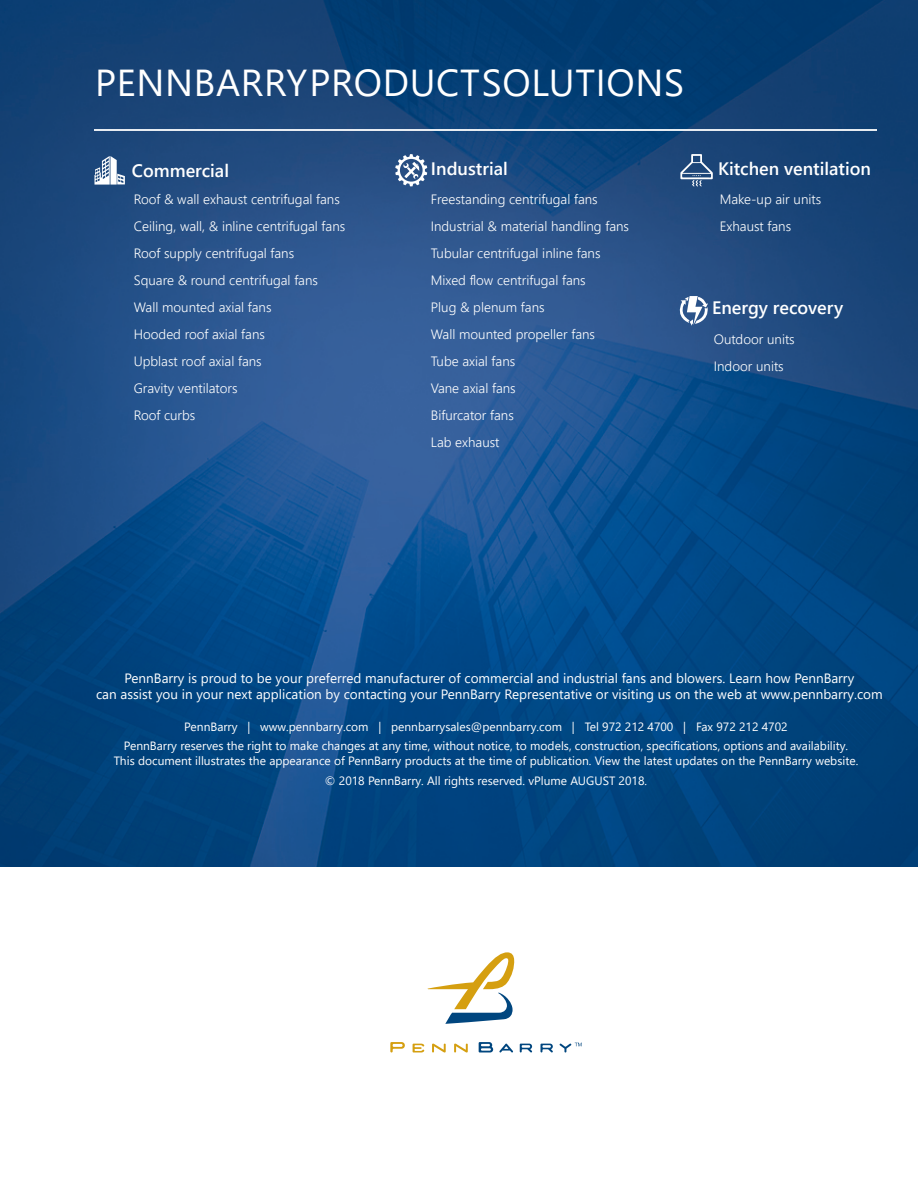
<style>
.page{position:relative;width:918px;height:1188px;background:#fff}
.page>*{position:absolute;margin:0;border:0;box-sizing:border-box;transform-origin:0 0}
.t1{font:37.5px "Segoe UI";letter-spacing:.02em;color:#fff}
.t2{font:600 18px "Segoe UI";color:#fff}
.t3{font:300 13.5px/27px "Segoe UI";color:#fff}
.t4{font:13.5px/16.2px "Segoe UI";color:#fff;text-align:center}
.t5{font:12px/19.8px "Segoe UI";color:#fff;text-align:center}
</style>
<div class="page">
<img style="left:0;top:0;width:918px;height:866px">
<hr style="left:94px;top:130px;width:784px;height:1px;background:#fff">
<svg style="left:94px;top:156px;width:31px;height:29px"></svg>
<svg style="left:395px;top:154px;width:32px;height:32px"></svg>
<svg style="left:674px;top:296px;width:35px;height:30px"></svg>
<svg style="left:680px;top:154px;width:33px;height:33px"></svg>
<svg style="left:427px;top:952px;width:88px;height:72px"></svg>
<svg style="left:390px;top:1042px;width:78px;height:10px"></svg>
<svg style="left:479px;top:1042px;width:103px;height:10px"></svg>
<h1 class="t1" style="left:95px;top:47px;width:590px">PENNBARRY PRODUCT SOLUTIONS</h1>
<h2 class="t2" style="left:132px;top:154px;width:99px">Commercial</h2>
<h2 class="t2" style="left:431px;top:152px;width:78px">Industrial</h2>
<h2 class="t2" style="left:718px;top:152px;width:154px">Kitchen ventilation</h2>
<p class="t3" style="left:134px;top:185px;width:213px">Roof &amp; wall exhaust centrifugal fans<br>Ceiling, wall, &amp; inline centrifugal fans<br>Roof supply centrifugal fans<br>Square &amp; round centrifugal fans<br>Wall mounted axial fans<br>Hooded roof axial fans<br>Upblast roof axial fans<br>Gravity ventilators<br>Roof curbs</p>
<p class="t3" style="left:431px;top:185px;width:200px">Freestanding centrifugal fans<br>Industrial &amp; material handling fans<br>Tubular centrifugal inline fans<br>Mixed flow centrifugal fans<br>Plug &amp; plenum fans<br>Wall mounted propeller fans<br>Tube axial fans<br>Vane axial fans<br>Bifurcator fans<br>Lab exhaust</p>
<p class="t3" style="left:720px;top:185px;width:103px">Make-up air units<br>Exhaust fans</p>
<h2 class="t2" style="left:712px;top:290px;width:133px">Energy recovery</h2>
<p class="t3" style="left:714px;top:324px;width:82px">Outdoor units<br>Indoor units</p>
<p class="t4" style="left:96px;top:669px;width:788px">PennBarry is proud to be your preferred manufacturer of commercial and industrial fans and blowers. Learn how PennBarry<br>can assist you in your next application by contacting your PennBarry Representative or visiting us on the web at www.pennbarry.com</p>
<p class="t5" style="left:124px;top:715px;width:726px">PennBarry | www.pennbarry.com | pennbarrysales@pennbarry.com | Tel 972 212 4700 | Fax 972 212 4702<br>PennBarry reserves the right to make changes at any time, without notice, to models, construction, specifications, options and availability.</p>
<p class="t5" style="left:114px;top:749px;width:746px">This document illustrates the appearance of PennBarry products at the time of publication. View the latest updates on the PennBarry website. © 2018 PennBarry. All rights reserved. vPlume AUGUST 2018.</p>
</div>
